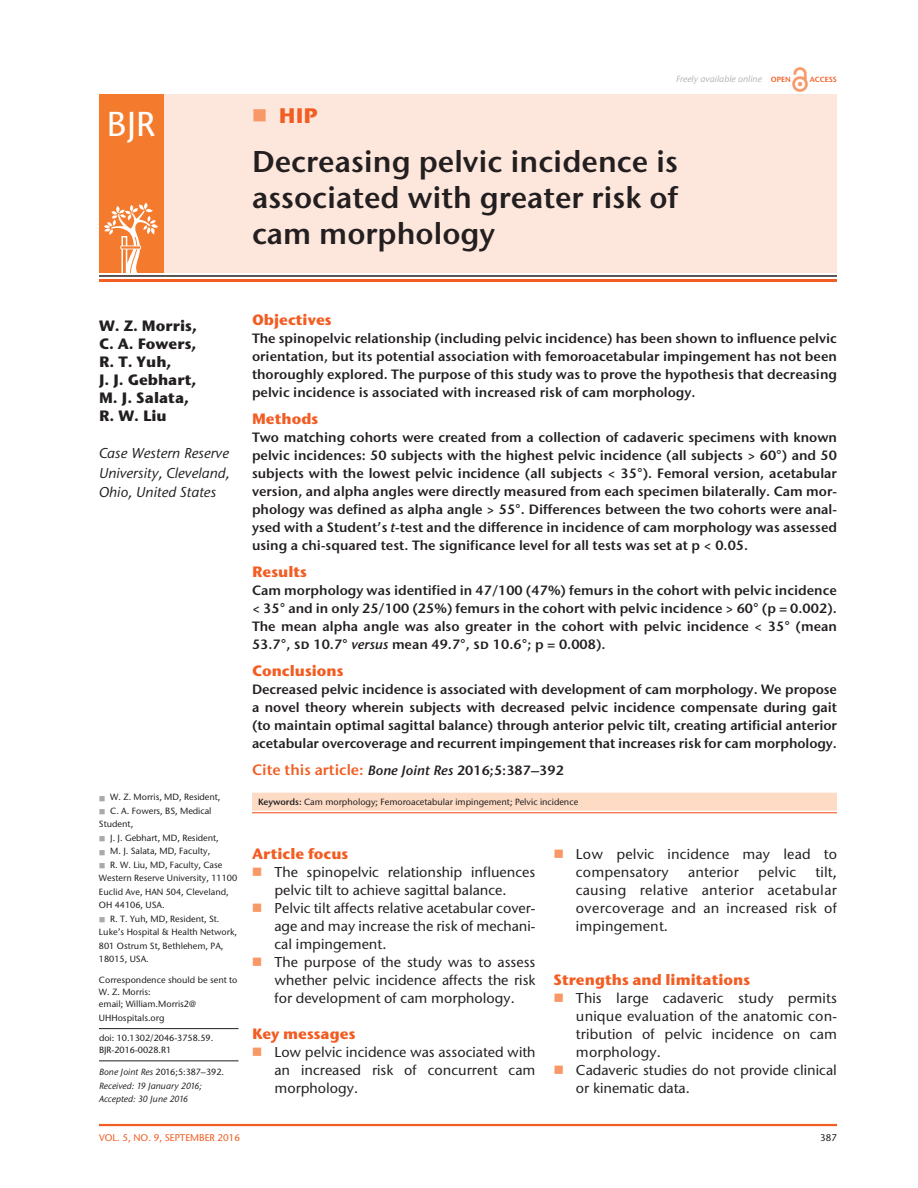
<style>
.page{position:relative;width:918px;height:1188px;background:#fff}
.page>*{position:absolute;margin:0;border:0;box-sizing:border-box;transform-origin:0 0}
.t1{font:500 34.5px "Stone Sans ITC Pro";color:#fff}
.t2{font:600 30px/36px "Stone Sans ITC Pro";color:#231f20;text-align:justify}
.t3{font:700 21px "Stone Sans ITC Pro";color:#f25d23}
.t4{font:700 15px "Stone Sans ITC Pro";color:#f25d23}
.t5{font:700 15px/18px "Stone Sans ITC Pro";color:#231f20}
.t6{font:600 15px "Stone Sans ITC Pro";color:#f25d23}
.t7{font:500 14.25px/18px "Stone Sans ITC Pro";color:#231f20}
.t8{font:italic 500 14.25px/19.5px "Stone Sans ITC Pro";color:#231f20;text-align:justify}
.t9{font:600 13.5px/18px "Stone Sans ITC Pro";color:#231f20;text-align:justify}
.t10{font:500 9.75px "Stone Sans ITC Pro";color:#f25d23}
.t11{font:500 9.75px "Stone Sans ITC Pro";color:#231f20}
.t12{font:500 9px/12px "Stone Sans ITC Pro";color:#231f20}
.t13{font:italic 500 9px/13.5px "Stone Sans ITC Pro";color:#231f20}
.t14{font:italic 500 9px "Stone Sans ITC Pro";color:#b2b3b7}
.t15{font:600 7.5px "Stone Sans ITC Pro";color:#f25d23}
.s1{font-weight:600;font-style:normal;font-size:7.5px;color:#f25d23}
.s2{font-style:normal}
.s3{font-style:italic}
.s4{font-style:italic;font-size:13.5px;color:#231f20}
.s5{font-size:13.5px;color:#231f20}
.s6{font-weight:600}
</style>
<div class="page">
<img style="left:793px;top:68px;width:15px;height:23px">
<div style="left:99px;top:94px;width:738px;height:179px;background:#fde7dc"></div>
<div style="left:99px;top:94px;width:64px;height:179px;background:#f47b2d"></div>
<svg style="left:104px;top:203px;width:54px;height:70px"></svg>
<hr style="left:99px;top:275px;width:738px;height:2px;background:#231f20">
<hr style="left:99px;top:279px;width:738px;height:3px;background:#f25d23">
<hr style="left:99px;top:1124px;width:738px;height:2px;background:#f25d23">
<div style="left:252px;top:793px;width:585px;height:18px;background:#fddbc5"></div>
<hr style="left:252px;top:812px;width:585px;height:1px;background:#f25d23">
<hr style="left:99px;top:1060px;width:139px;height:1px;background:#231f20">
<hr style="left:99px;top:1028px;width:139px;height:1px;background:#231f20">
<h1 class="t1" style="left:107px;top:103px;width:50px">BJR</h1>
<h3 class="t3" style="left:279px;top:102px;width:40px">Hip</h3>
<p class="t14" style="left:676px;top:73px;width:116px">Freely available online <span class="s1">open</span></p>
<p class="t15" style="left:810px;top:75px;width:29px">Access</p>
<h2 class="t2" style="left:252px;top:143px;width:428px">Decreasing pelvic incidence is associated with greater risk of cam morphology</h2>
<p class="t5" style="left:99px;top:317px;width:99px">W. Z. Morris,<br>C. A. Fowers,<br>R. T. Yuh,<br>J. J. Gebhart,<br>M. J. Salata,<br>R. W. Liu</p>
<p class="t8" style="left:99px;top:444px;width:132px">Case Western Reserve University, Cleveland, Ohio, United States</p>
<p class="t12" style="left:110px;top:791px;width:112px">W. Z. M orris, M D, Resident,</p>
<p class="t12" style="left:110px;top:805px;width:103px">C. A. Fowers, BS, M edical</p>
<p class="t12" style="left:99px;top:818px;width:36px">Student,</p>
<p class="t12" style="left:110px;top:832px;width:110px">J. J. Gebhart, M D, Resident,</p>
<p class="t12" style="left:110px;top:845px;width:102px">M . J. Salata, M D, Faculty,</p>
<p class="t12" style="left:110px;top:859px;width:114px">R. W. Liu, M D, Faculty, Case</p>
<p class="t12" style="left:99px;top:872px;width:140px">Western Reserve University, 11100</p>
<p class="t12" style="left:99px;top:886px;width:131px">Euclid Ave, HAN 504, Cleveland,</p>
<p class="t12" style="left:99px;top:899px;width:67px">OH 44106, USA.</p>
<p class="t12" style="left:110px;top:913px;width:111px">R. T. Yuh, M D, Resident, St.</p>
<p class="t12" style="left:99px;top:926px;width:140px">Luke’s Hospital &amp; Health Network,</p>
<p class="t12" style="left:99px;top:940px;width:126px">801 Ostrum St, Bethlehem, PA,</p>
<p class="t12" style="left:99px;top:953px;width:51px">18015, USA.</p>
<p class="t12" style="left:99px;top:974px;width:140px">Correspondence should be sent to<br>W. Z. M orris:<br>email; William.Morris2@</p>
<p class="t12" style="left:99px;top:1012px;width:67px">UHHospitals.org</p>
<p class="t12" style="left:99px;top:1032px;width:116px">doi: 10.1302/2046-3758.59.<br>BJR-2016-0028.R1</p>
<p class="t13" style="left:99px;top:1066px;width:127px">Bone Joint Res <span class="s2">2016;5:387–392.<br></span>Received: 19 January 2016;<br>Accepted: 30 June 2016</p>
<p class="t4" style="left:252px;top:310px;width:81px">Objectives</p>
<p class="t9" style="left:252px;top:329px;width:587px">The spinopelvic relationship (including pelvic incidence) has been shown to influence pelvic orientation, but its potential association with femoroacetabular impingement has not been thoroughly explored. The purpose of this study was to prove the hypothesis that decreasing pelvic incidence is associated with increased risk of cam morphology.</p>
<p class="t4" style="left:252px;top:409px;width:68px">Methods</p>
<p class="t9" style="left:252px;top:428px;width:587px">Two matching cohorts were created from a collection of cadaveric specimens with known pelvic incidences: 50 subjects with the highest pelvic incidence (all subjects &gt; 60°) and 50 subjects with the lowest pelvic incidence (all subjects &lt; 35°). Femoral version, acetabular version, and alpha angles were directly measured from each specimen bilaterally. Cam mor&shy;phology was defined as alpha angle &gt; 55°. Differences between the two cohorts were anal&shy;ysed with a Student’s <span class="s3">t</span>-test and the difference in incidence of cam morphology was assessed using a chi-squared test. The significance level for all tests was set at p &lt; 0.05.</p>
<p class="t4" style="left:252px;top:562px;width:56px">Results</p>
<p class="t9" style="left:252px;top:581px;width:587px">Cam morphology was identified in 47/100 (47%) femurs in the cohort with pelvic incidence &lt; 35° and in only 25/100 (25%) femurs in the cohort with pelvic incidence &gt; 60° (p = 0.002).<br>The mean alpha angle was also greater in the cohort with pelvic incidence &lt; 35° (mean 53.7°, sd 10.7° <span class="s3">versus</span> mean 49.7°, sd 10.6°; p = 0.008).</p>
<p class="t4" style="left:252px;top:661px;width:93px">Conclusions</p>
<p class="t9" style="left:252px;top:680px;width:587px">Decreased pelvic incidence is associated with development of cam morphology. We propose a novel theory wherein subjects with decreased pelvic incidence compensate during gait (to maintain optimal sagittal balance) through anterior pelvic tilt, creating artificial anterior acetabular overcoverage and recurrent impingement that increases risk for cam morphology.</p>
<p class="t6" style="left:252px;top:760px;width:313px">Cite this article: <span class="s4">Bone Joint Res</span> <span class="s5">2016;5:387–392</span></p>
<p class="t12" style="left:258px;top:795px;width:322px"><span class="s6">Keywords:</span> Cam morphology; Femoroacetabular impingement; Pelvic incidence</p>
<p class="t4" style="left:252px;top:844px;width:98px">Article focus</p>
<p class="t7" style="left:274px;top:863px;width:263px">The spinopelvic relationship influences pelvic tilt to achieve sagittal balance.<br>Pelvic tilt affects relative acetabular cover&shy;age and may increase the risk of mechani&shy;cal impingement.<br>The purpose of the study was to assess whether pelvic incidence affects the risk for development of cam morphology.</p>
<p class="t4" style="left:252px;top:1024px;width:105px">Key messages</p>
<p class="t7" style="left:274px;top:1043px;width:263px;text-align:justify">Low pelvic incidence was associated with an increased risk of concurrent cam morphology.</p>
<p class="t7" style="left:576px;top:845px;width:263px">Low pelvic incidence may lead to compensatory</p>
<p class="t7" style="left:576px;top:863px;width:263px;text-align:justify;text-indent:240px">tilt, causing relative anterior acetabular overcoverage and an increased risk of impingement.</p>
<p class="t4" style="left:554px;top:970px;width:198px">Strengths and limitations</p>
<p class="t7" style="left:576px;top:989px;width:263px">This large cadaveric study permits unique evaluation of the anatomic con&shy;tribution of pelvic incidence on cam morphology.<br>Cadaveric studies do not provide clinical or kinematic data.</p>
<p class="t7" style="left:688px;top:863px;width:52px">anterior</p>
<p class="t7" style="left:758px;top:863px;width:40px">pelvic</p>
<p class="t10" style="left:99px;top:1132px;width:142px">vol. 5, NO. 9, September 2016</p>
<p class="t11" style="left:820px;top:1132px;width:18px">387</p>
</div>
